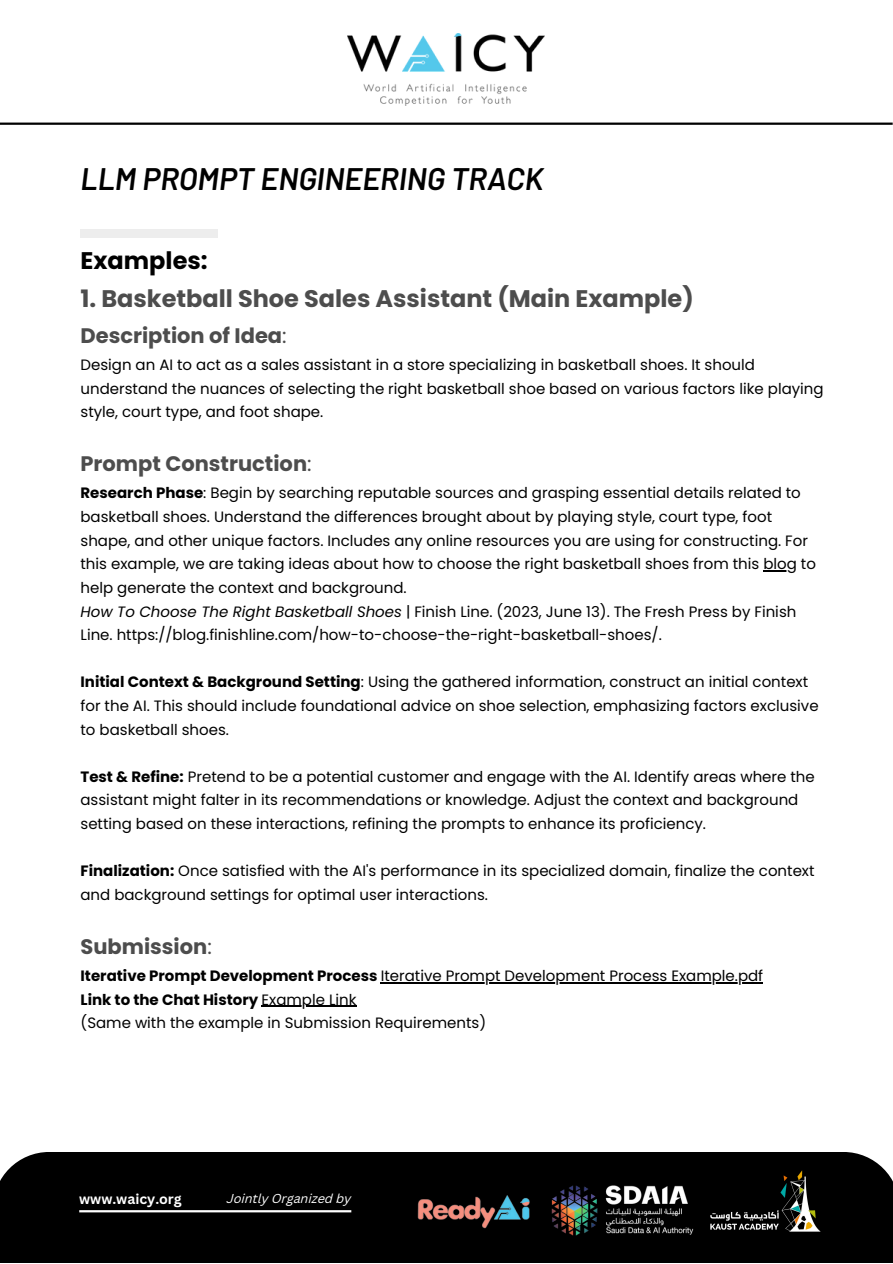
<style>
.page{position:relative;width:893px;height:1264px;background:#fff}
.page>*{position:absolute;margin:0;border:0;box-sizing:border-box;transform-origin:0 0}
.t1{font:italic 600 31.05px "Barlow";color:#000}
.t2{font:700 24px "Poppins";color:#4d4d4d}
.t3{font:700 24px "Poppins";color:#000}
.t4{font:700 21px "Poppins";color:#4d4d4d}
.t5{font:15px/23.5px "Poppins";color:#000}
.t6{font:700 15px "Poppins";color:#000}
.t7{font:700 14.1px "Canva Sans";color:#fff}
.t8{font:italic 12.6px "Canva Sans";color:#fff}
.s1{font-weight:400}
.s2{font-weight:700}
.s3{font-style:italic}
</style>
<div class="page">
<hr style="left:0;top:123px;width:892px;height:2px;background:#000">
<img style="left:347px;top:33px;width:197px;height:72px">
<hr style="left:763px;top:570px;width:33px;height:1px;background:#000">
<hr style="left:380px;top:982px;width:383px;height:1px;background:#000">
<hr style="left:261px;top:1005px;width:95px;height:1px;background:#000">
<div style="left:80px;top:229px;width:138px;height:9px;background:#ededed"></div>
<div style="left:0;top:1151px;width:892px;height:111px;background:#000"></div>
<hr style="left:79px;top:1210px;width:272px;height:2px;background:#fff">
<img style="left:551px;top:1185px;width:143px;height:51px">
<img style="left:710px;top:1170px;width:111px;height:62px">
<img style="left:417px;top:1195px;width:113px;height:34px">
<p class="t1" style="left:80px;top:159px;width:464px">LLM PROMPT ENGINEERING TRACK</p>
<p class="t3" style="left:80px;top:244px;width:129px">Examples:</p>
<p class="t2" style="left:80px;top:282px;width:614px">1. Basketball Shoe Sales Assistant (Main Example)</p>
<p class="t4" style="left:80px;top:321px;width:208px">Description of Idea<span class="s1">:</span></p>
<p class="t5" style="left:80px;top:353px;width:744px">Design an AI to act as a sales assistant in a store specializing in basketball shoes. It should understand the nuances of selecting the right basketball shoe based on various factors like playing style, court type, and foot shape.</p>
<p class="t4" style="left:80px;top:449px;width:232px">Prompt Construction<span class="s1">:</span></p>
<p class="t5" style="left:80px;top:481px;width:737px"><span class="s2">Research Phase</span>: Begin by searching reputable sources and grasping essential details related to basketball shoes. Understand the differences brought about by playing style, court type, foot shape, and other unique factors. Includes any online resources you are using for constructing. For this example, we are taking ideas about how to choose the right basketball shoes from this blog to help generate the context and background.</p>
<p class="t5" style="left:80px;top:599px;width:717px"><span class="s3">How To Choose The Right Basketball Shoes</span> | Finish Line. (2023, June 13). The Fresh Press by Finish<br>Line. https://blog.finishline.com/how-to-choose-the-right-basketball-shoes/.</p>
<p class="t5" style="left:80px;top:670px;width:739px"><span class="s2">Initial Context &amp; Background Setting</span>: Using the gathered information, construct an initial context for the AI. This should include foundational advice on shoe selection, emphasizing factors exclusive to basketball shoes.</p>
<p class="t5" style="left:80px;top:764px;width:735px"><span class="s2">Test &amp; Refine:</span> Pretend to be a potential customer and engage with the AI. Identify areas where the assistant might falter in its recommendations or knowledge. Adjust the context and background setting based on these interactions, refining the prompts to enhance its proficiency.</p>
<p class="t5" style="left:80px;top:859px;width:735px"><span class="s2">Finalization:</span> Once satisfied with the AI's performance in its specialized domain, finalize the context and background settings for optimal user interactions.</p>
<p class="t4" style="left:80px;top:931px;width:133px">Submission<span class="s1">:</span></p>
<p class="t5" style="left:80px;top:963px;width:684px"><span class="s2">Iterative Prompt Development Process</span> Iterative Prompt Development Process Example.pdf</p>
<p class="t6" style="left:80px;top:988px;width:277px">Link to the Chat History <span class="s1">Example Link</span></p>
<p class="t5" style="left:80px;top:1011px;width:407px">(Same with the example in Submission Requirements)</p>
<p class="t7" style="left:79px;top:1188px;width:104px">www.waicy.org</p>
<p class="t8" style="left:227px;top:1192px;width:126px">Jointly Organized by</p>
</div>
